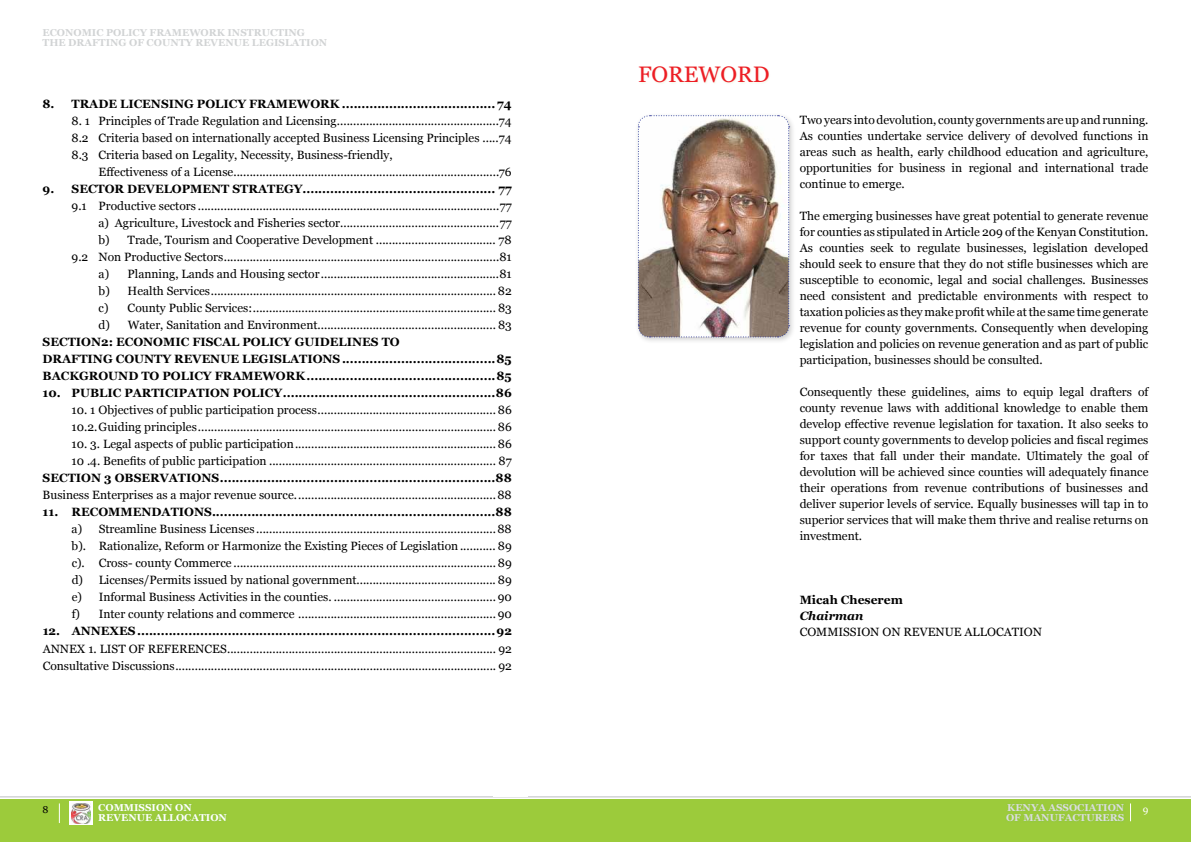
<style>
.page{position:relative;width:1191px;height:842px;background:#fff}
.page>*{position:absolute;margin:0;border:0;box-sizing:border-box;transform-origin:0 0}
.t1{font:22.4px "Georgia";color:#ed1d24}
.t2{font:12px/16px "Georgia";color:#000;text-align:justify}
.t3{font:700 12px "Georgia";color:#000}
.t4{font:italic 700 12px "Georgia";color:#000}
.t5{font:700 10px/10px "Georgia";color:#d1d3d4}
.t6{font:700 10px/10px "Georgia";color:#dcddde}
.t7{font:700 10px/10px "Georgia";color:#fff}
.t8{font:10px "Georgia";color:#000}
.t9{font:10px "Georgia";color:#fff}
</style>
<div class="page">
<div style="left:0;top:799px;width:595px;height:43px;background:#9ccb3b"></div>
<div style="left:595px;top:799px;width:596px;height:43px;background:#9ccb3b"></div>
<div style="left:97px;top:803px;width:131px;height:20px;background:#98ca3d"></div>
<div style="left:1005px;top:803px;width:120px;height:20px;background:#97c93e"></div>
<svg style="left:59px;top:803px;width:1px;height:20px"></svg>
<svg style="left:1130px;top:803px;width:1px;height:18px"></svg>
<hr style="left:0;top:796px;width:1191px;height:1px;background:#bcbec0">
<svg style="left:69px;top:802px;width:24px;height:23px"></svg>
<img style="left:71px;top:803px;width:20px;height:20px">
<div style="left:639px;top:66px;width:132px;height:19px;background:#9ccb3b;opacity:.1"></div>
<div style="left:635px;top:112px;width:161px;height:232px;background:#000;opacity:.2"></div>
<img style="left:637px;top:115px;width:152px;height:223px">
<p class="t5" style="left:43px;top:27px;width:286px">ECONOMIC POLICY FRAMEWORK INSTRUCTING<br>THE DRAFTING OF COUNTY REVENUE LEGISLATION</p>
<p class="t3" style="left:43px;top:97px;width:110px">8. TRADE LICENSIN</p>
<p class="t3" style="left:184px;top:97px;width:30px">G POLI</p>
<p class="t3" style="left:229px;top:97px;width:284px">CY FRAMEWORK ....................................... 74</p>
<p class="t2" style="left:72px;top:113px;width:442px;line-height:17px">8. 1 Principles of Trade Regulation and Licensing..................................................74<br>8.2 Criteria based on internationally accepted Business Licensing Principles .....74<br>8.3 Criteria based on Legality, Necessity, Business-friendly,</p>
<p class="t2" style="left:99px;top:164px;width:414px">Effectiveness of a License..................................................................................76</p>
<p class="t3" style="left:43px;top:182px;width:26px">9. SE</p>
<p class="t3" style="left:88px;top:182px;width:59px">CTOR DEVELO</p>
<p class="t3" style="left:182px;top:182px;width:20px">PMENT</p>
<p class="t3" style="left:232px;top:182px;width:281px">STRATEGY................................................. 77</p>
<p class="t2" style="left:72px;top:198px;width:442px;line-height:17px;text-align:right">9.1 Productive sectors .............................................................................................77 a) Agriculture, Livestock and Fisheries sector.................................................77<br>b) Trade, Tourism and Cooperative Development ..................................... 78<br>9.2 Non Productive Sectors.....................................................................................81 a) Planning, Lands and Housing sector.......................................................81<br>b) Health Services........................................................................................ 82<br>c) County Public Services:........................................................................... 83<br>d) Water, Sanitation and Environment....................................................... 83</p>
<p class="t3" style="left:43px;top:335px;width:35px">SECTION</p>
<p class="t3" style="left:101px;top:335px;width:43px">2: ECONOMI</p>
<p class="t3" style="left:181px;top:335px;width:79px">C FIS CAL POLI</p>
<p class="t3" style="left:274px;top:335px;width:65px">CY GUIDELINES</p>
<p class="t3" style="left:382px;top:335px;width:10px">TO</p>
<p class="t3" style="left:43px;top:352px;width:38px">DRAFTIN</p>
<p class="t3" style="left:103px;top:352px;width:32px">G COUNTY</p>
<p class="t3" style="left:174px;top:352px;width:20px">REVENUE</p>
<p class="t3" style="left:242px;top:352px;width:67px">LE GISLATIONS</p>
<p class="t3" style="left:342px;top:352px;width:171px">.......................................85</p>
<p class="t3" style="left:43px;top:369px;width:67px">BACKGROUN</p>
<p class="t3" style="left:128px;top:369px;width:52px">D TO POLI</p>
<p class="t3" style="left:194px;top:369px;width:319px">CY FRAMEWORK................................................85</p>
<p class="t3" style="left:43px;top:386px;width:164px">10. PUBLIC PARTICIPATION</p>
<p class="t3" style="left:233px;top:386px;width:17px">POLI</p>
<p class="t3" style="left:265px;top:386px;width:248px">CY......................................................86</p>
<p class="t2" style="left:72px;top:402px;width:442px;line-height:17px">10. 1 Objectives of public participation process....................................................... 86<br>10.2.Guiding principles............................................................................................86</p>
<p class="t2" style="left:72px;top:436px;width:441px;line-height:17px">10. 3. Legal aspects of public participation.............................................................. 86<br>10 .4. Benefits of public participation ...................................................................... 87</p>
<p class="t3" style="left:43px;top:471px;width:35px">SECTION</p>
<p class="t3" style="left:104px;top:471px;width:83px">3 OBSE RVATIONS</p>
<p class="t3" style="left:220px;top:471px;width:293px">......................................................................88</p>
<p class="t2" style="left:43px;top:487px;width:470px">Business Enterprises as a major revenue source..............................................................88</p>
<p class="t3" style="left:43px;top:505px;width:68px">11. RECOMMEN</p>
<p class="t3" style="left:152px;top:505px;width:29px">DATIONS</p>
<p class="t3" style="left:212px;top:505px;width:301px">........................................................................88</p>
<p class="t2" style="left:72px;top:521px;width:442px;line-height:17px">a) Streamline Business Licenses ..........................................................................88 b). Rationalize, Reform or Harmonize the Existing Pieces of Legislation........... 89 c). Cross- county Commerce .................................................................................89 d) Licenses/Permits issued by national government........................................... 89 e) Informal Business Activities in the counties. .................................................. 90 f) Inter county relations and commerce .............................................................90</p>
<p class="t3" style="left:43px;top:624px;width:49px">12. ANNE</p>
<p class="t3" style="left:110px;top:624px;width:404px">XES ...........................................................................................92</p>
<p class="t2" style="left:43px;top:640px;width:471px;line-height:17px">ANNEX 1. LIST OF REFERENCES................................................................................... 92<br>Consultative Discussions................................................................................................... 92</p>
<h1 class="t1" style="left:638px;top:62px;width:32px">Foreword</h1>
<p class="t2" style="left:799px;top:112px;width:350px">Two years into devolution, county governments are up and running.<br>As counties undertake service delivery of devolved functions in areas such as health, early childhood education and agriculture, opportunities for business in regional and international trade continue to emerge.</p>
<p class="t2" style="left:799px;top:208px;width:350px">The emerging businesses have great potential to generate revenue for counties as stipulated in Article 209 of the Kenyan Constitution.<br>As counties seek to regulate businesses, legislation developed should seek to ensure that they do not stifle businesses which are susceptible to economic, legal and social challenges. Businesses need consistent and predictable environments with respect to taxation policies as they make profit while atthe same time generate revenue for county governments. Consequently when developing legislation and policies on revenue generation and as part of public participation, businesses should be consulted.</p>
<p class="t2" style="left:799px;top:384px;width:350px">Consequently these guidelines, aims to equip legal drafters of county revenue laws with additional knowledge to enable them develop effective revenue legislation for taxation. It also seeks to support county governments to develop policies and fiscal regimes for taxes that fall under their mandate. Ultimately the goal of devolution will be achieved since counties will adequately finance their operations from revenue contributions of businesses and deliver superior levels of service. Equally businesses will tap in to superior services that will make them thrive and realise returns on investment.</p>
<p class="t3" style="left:799px;top:593px;width:105px">MICAH CHESEREM</p>
<p class="t4" style="left:799px;top:609px;width:65px">Chairman</p>
<p class="t2" style="left:799px;top:624px;width:244px">COMMISSION ON REVENUE ALLOCATION</p>
<p class="t7" style="left:98px;top:802px;width:130px">COMMISSION ON<br>REVENUE ALLOCATION</p>
<p class="t6" style="left:1006px;top:802px;width:120px">KENYA ASSOCIATION<br>OF MANUFACTURERS</p>
<p class="t8" style="left:43px;top:804px;width:7px">8</p>
<p class="t9" style="left:1142px;top:804px;width:7px">9</p>
</div>
